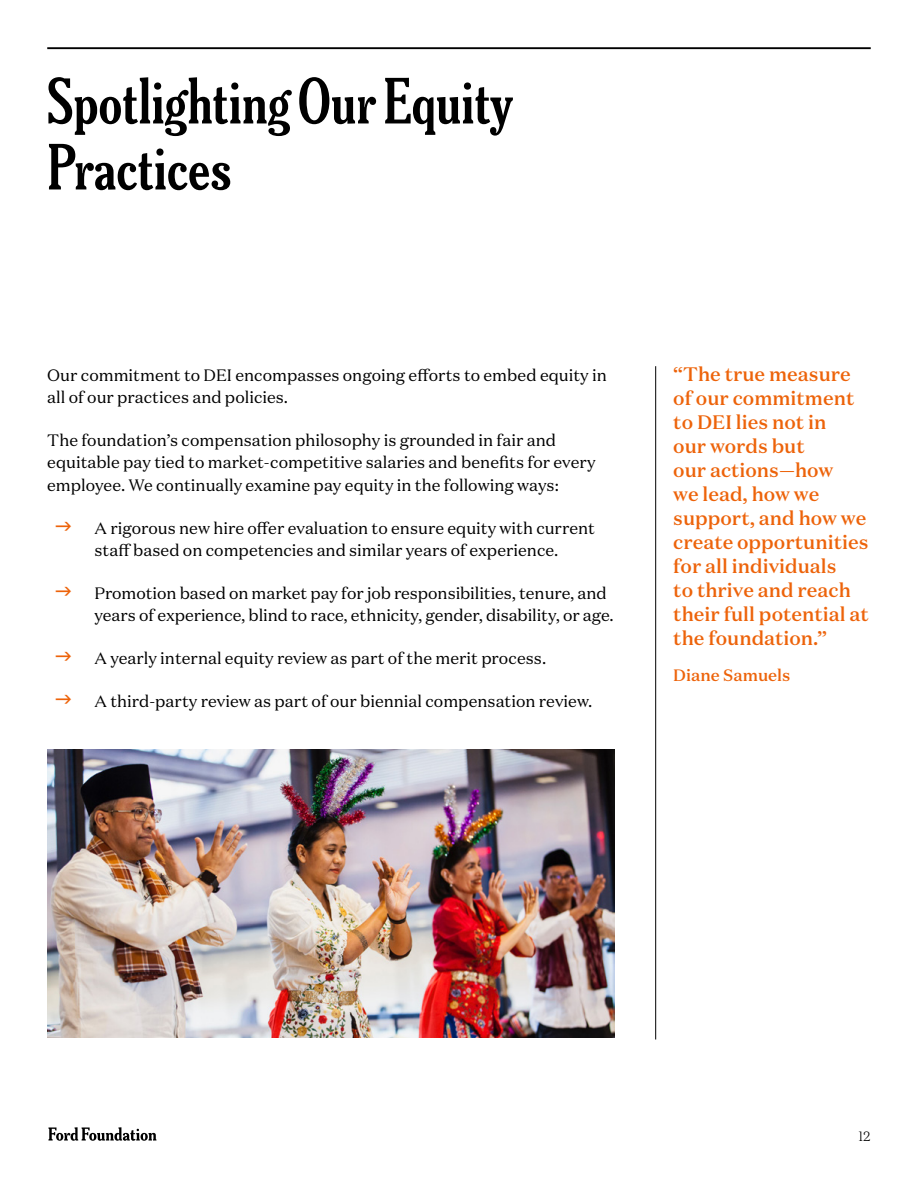
<style>
.page{position:relative;width:918px;height:1188px;background:#fff}
.page>*{position:absolute;margin:0;border:0;box-sizing:border-box;transform-origin:0 0}
.t1{font:600 57px/66px "Meursault Ultra Cd";color:#000}
.t2{font:500 19.5px/24px "Domaine Text";color:#ed630a}
.t3{font:16.5px/22.5px "Domaine Text";color:#000}
.t4{font:500 16.5px "Domaine Text";color:#ed630a}
.t5{font:300 13.5px "Domaine Text";color:#000}
.s1{color:#ed630a}
</style>
<div class="page">
<svg style="left:48px;top:1127px;width:108px;height:14px"></svg>
<hr style="left:655px;top:366px;width:1px;height:674px;background:#000">
<hr style="left:47px;top:47px;width:824px;height:2px;background:#000">
<img style="left:47px;top:750px;width:567px;height:288px">
<h2 class="t1" style="left:47px;top:64px;width:467px">Spotlighting Our Equity<br>Practices</h2>
<p class="t3" style="left:47px;top:363px;width:561px">Our commitment to DEI encompasses ongoing efforts to embed equity in all of our practices and policies.</p>
<p class="t3" style="left:47px;top:429px;width:550px">The foundation’s compensation philosophy is grounded in fair and equitable pay tied to market-competitive salaries and benefits for every employee. We continually examine pay equity in the following ways:</p>
<p class="t3" style="left:54px;top:516px;width:543px;text-align:center"><span class="s1">→</span> A rigorous new hire offer evaluation to ensure equity with current staff based on competencies and similar years of experience.</p>
<p class="t3" style="left:94px;top:582px;width:521px;text-indent:-40px"><span class="s1">→</span> Promotion based on market pay for job responsibilities, tenure, and years of experience, blind to race, ethnicity, gender, disability, or age.</p>
<p class="t3" style="left:54px;top:647px;width:494px"><span class="s1">→</span> A yearly internal equity review as part of the merit process.</p>
<p class="t3" style="left:54px;top:690px;width:540px"><span class="s1">→</span> A third-party review as part of our biennial compensation review.</p>
<p class="t2" style="left:673px;top:362px;width:197px">“The true measure of our commitment to DEI lies not in<br>our words but<br>our actions—how<br>we lead, how we support, and how we create opportunities for all individuals<br>to thrive and reach their full potential at the foundation.”</p>
<p class="t4" style="left:673px;top:665px;width:119px">Diane Samuels</p>
<p class="t5" style="left:858px;top:1128px;width:14px">12</p>
</div>
